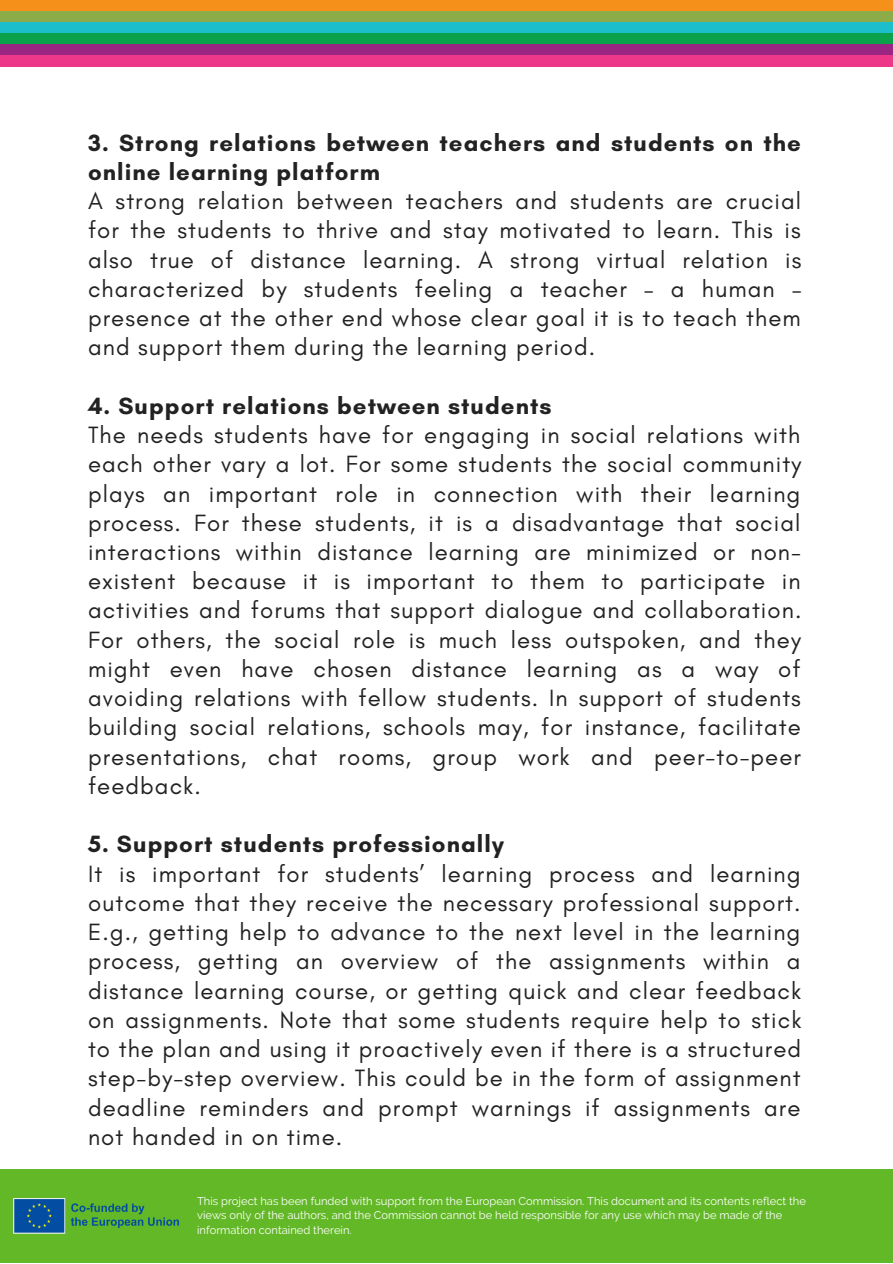
<style>
.page{position:relative;width:893px;height:1264px;background:#fff}
.page>*{position:absolute;margin:0;border:0;box-sizing:border-box;transform-origin:0 0}
.t1{font:24px/29.2px "Glacial Indifference";letter-spacing:.045em;color:#222;text-align:justify}
.t2{font:700 24px/29.2px "Glacial Indifference";letter-spacing:.045em;color:#222}
.t3{font:11.1px/14.9px "Raleway";color:#fff}
</style>
<div class="page">
<div style="left:0;top:1169px;width:892px;height:27px;background:#63b827"></div>
<div style="left:0;top:1181px;width:892px;height:81px;background:#63b827"></div>
<div style="left:0;top:0;width:892px;height:11px;background:#f5911b"></div>
<div style="left:0;top:11px;width:892px;height:11px;background:#8cab49"></div>
<div style="left:0;top:22px;width:892px;height:11px;background:#1cbecc"></div>
<div style="left:0;top:33px;width:892px;height:11px;background:#0aa14a"></div>
<div style="left:0;top:44px;width:892px;height:11px;background:#9a2583"></div>
<div style="left:0;top:55px;width:892px;height:11px;background:#ed388a"></div>
<img style="left:13px;top:1198px;width:166px;height:36px">
<p class="t2" style="left:88px;top:128px;width:714px">3. Strong relations between teachers and students on the online learning platform</p>
<p class="t1" style="left:88px;top:186px;width:714px">A strong relation between teachers and students are crucial for the students to thrive and stay motivated to learn. This is also true of distance learning. A strong virtual relation is characterized by students feeling a teacher – a human – presence at the other end whose clear goal it is to teach them and support them during the learning period.</p>
<p class="t2" style="left:88px;top:391px;width:465px">4. Support relations between students</p>
<p class="t1" style="left:88px;top:420px;width:715px">The needs students have for engaging in social relations with each other vary a lot. For some students the social community plays an important role in connection with their learning process. For these students, it is a disadvantage that social interactions within distance learning are minimized or non&shy;existent because it is important to them to participate in activities and forums that support dialogue and collaboration.<br>For others, the social role is much less outspoken, and they might even have chosen distance learning as a way of avoiding relations with fellow students. In support of students building social relations, schools may, for instance, facilitate presentations, chat rooms, group work and peer-to-peer feedback.</p>
<p class="t2" style="left:88px;top:829px;width:417px">5. Support students professionally</p>
<p class="t1" style="left:88px;top:858px;width:714px">It is important for students’ learning process and learning outcome that they receive the necessary professional support.<br>E.g., getting help to advance to the next level in the learning process, getting an overview of the assignments within a distance learning course, or getting quick and clear feedback on assignments. Note that some students require help to stick to the plan and using it proactively even if there is a structured step-by-step overview. This could be in the form of assignment deadline reminders and prompt warnings if assignments are not handed in on time.</p>
<p class="t3" style="left:197px;top:1193px;width:610px">This project has been funded with support from the European Commission. This document and its contents reflect the views only of the authors, and the Commission cannot be held responsible for any use which may be made of the information contained therein.</p>
</div>
